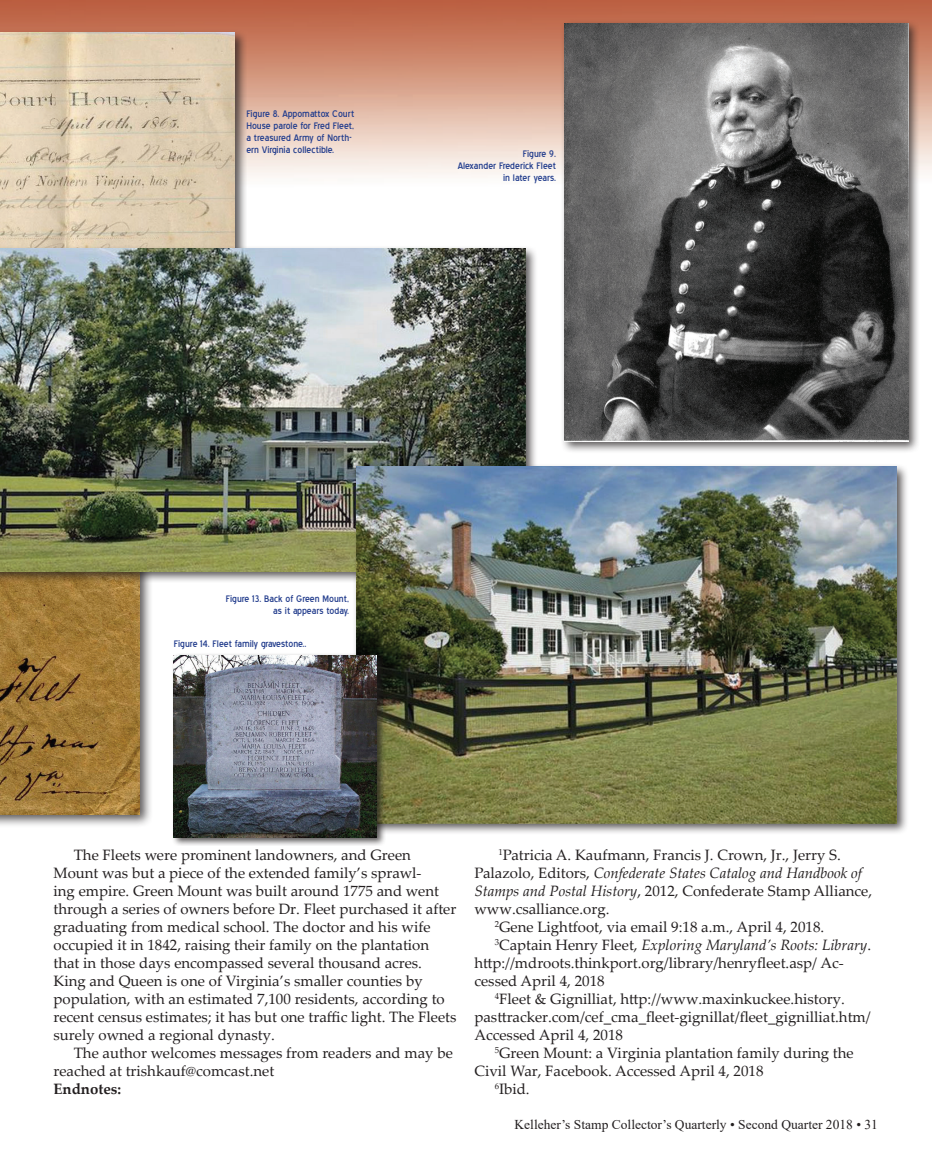
<style>
.page{position:relative;width:932px;height:1161px;background:#fff}
.page>*{position:absolute;margin:0;border:0;box-sizing:border-box;transform-origin:0 0}
.t1{font:15px/18px "Palatino Linotype";color:#231f20}
.t2{font:700 15px "Palatino Linotype";color:#231f20}
.t3{font:13.5px "Times New Roman";color:#231f20}
.t4{font:12px/12px "Blue Highway";color:#253f8e}
.s1{font-style:italic}
</style>
<div class="page">
<img style="left:0;top:0;width:932px;height:177px">
<div style="left:0;top:426px;width:154px;height:402px;background:#231f20;opacity:.75"></div>
<img style="left:0;top:584px;width:139px;height:230px">
<div style="left:560px;top:20px;width:360px;height:434px;background:#231f20;opacity:.75"></div>
<img style="left:564px;top:24px;width:344px;height:417px">
<div style="left:0;top:29px;width:247px;height:276px;background:#231f20;opacity:.75"></div>
<img style="left:0;top:33px;width:235px;height:212px">
<div style="left:0;top:245px;width:537px;height:339px;background:#231f20;opacity:.75"></div>
<img style="left:0;top:249px;width:525px;height:322px">
<div style="left:352px;top:463px;width:557px;height:373px;background:#231f20;opacity:.75"></div>
<img style="left:356px;top:467px;width:540px;height:356px">
<div style="left:171px;top:652px;width:215px;height:194px;background:#231f20;opacity:.75"></div>
<img style="left:174px;top:655px;width:202px;height:182px">
<p class="t4" style="left:246px;top:108px;width:109px">Figure 8. Appomattox Court<br>House parole for Fred Fleet, a treasured Army of North&shy;ern Virginia collectible.</p>
<p class="t4" style="left:523px;top:148px;width:35px">Figure 9.</p>
<p class="t4" style="left:457px;top:160px;width:100px">Alexander Frederick Fleet</p>
<p class="t4" style="left:503px;top:172px;width:54px">in later years.</p>
<p class="t4" style="left:226px;top:592px;width:124px">Figure 13. Back of Green Mount,</p>
<p class="t4" style="left:273px;top:604px;width:77px">as it appears today.</p>
<p class="t4" style="left:174px;top:638px;width:134px">Figure 14. Fleet family gravestone..</p>
<p class="t1" style="left:53px;top:845px;width:404px;text-indent:20px">The Fleets were prominent landowners, and Green Mount was but a piece of the extended family’s sprawl-<br>ing empire. Green Mount was built around 1775 and went through a series of owners before Dr. Fleet purchased it after graduating from medical school. The doctor and his wife occupied it in 1842, raising their family on the plantation that in those days encompassed several thousand acres.<br>King and Queen is one of Virginia’s smaller counties by population, with an estimated 7,100 residents, according to recent census estimates; it has but one traffic light. The Fleets surely owned a regional dynasty.</p>
<p class="t1" style="left:53px;top:1043px;width:401px;text-indent:20px">The author welcomes messages from readers and may be reached at trishkauf@comcast.net</p>
<p class="t2" style="left:53px;top:1078px;width:69px">Endnotes:</p>
<p class="t1" style="left:474px;top:845px;width:399px;text-indent:24px"><sup>1</sup>Patricia A. Kaufmann, Francis J. Crown, Jr., Jerry S.<br>Palazolo, Editors, <span class="s1">Confederate States Catalog and Handbook of Stamps and Postal History</span>, 2012, Confederate Stamp Alliance, www.csalliance.org.</p>
<p class="t1" style="left:494px;top:917px;width:331px"><sup>2</sup>Gene Lightfoot, via email 9:18 a.m., April 4, 2018.</p>
<p class="t1" style="left:474px;top:935px;width:398px;text-indent:20px"><sup>3</sup>Captain Henry Fleet, <span class="s1">Exploring Maryland’s Roots: Library</span>. http://mdroots.thinkport.org/library/henryfleet.asp/ Ac&shy;cessed April 4, 2018</p>
<p class="t1" style="left:474px;top:989px;width:397px;text-indent:20px"><sup>4</sup>Fleet &amp; Gignilliat, http://www.maxinkuckee.history. pasttracker.com/cef_cma_fleet-gignillat/fleet_gignilliat.htm/<br>Accessed April 4, 2018</p>
<p class="t1" style="left:474px;top:1043px;width:381px;text-indent:20px"><sup>5</sup>Green Mount: a Virginia plantation family during the<br>Civil War, Facebook. Accessed April 4, 2018</p>
<p class="t1" style="left:494px;top:1079px;width:37px"><sup>6</sup>Ibid.</p>
<p class="t3" style="left:514px;top:1115px;width:365px">Kelleher’s Stamp Collector’s Quarterly • Second Quarter 2018 • 31</p>
</div>
